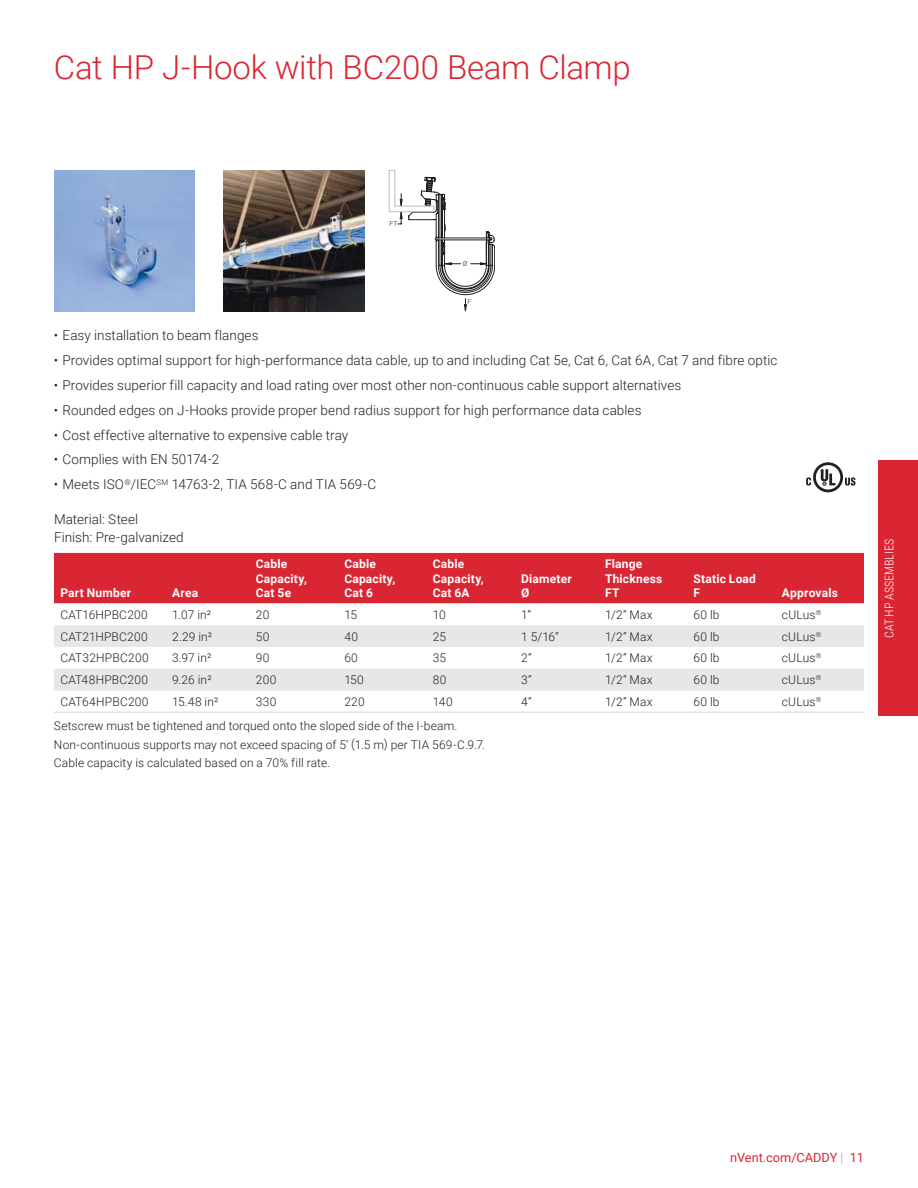
<style>
.page{position:relative;width:918px;height:1188px;background:#fff}
.page>*{position:absolute;margin:0;border:0;box-sizing:border-box;transform-origin:0 0}
.t1{font:300 33px "Roboto";letter-spacing:-.01em;color:#da2632}
.t2{font:300 13.5px/18px "Roboto";letter-spacing:.005em;color:#231f20}
.t3{font:12.75px "Roboto";color:#da2632}
.t4{font:300 12px/18.6px "Roboto";letter-spacing:.01em;color:#231f20}
.t5{font:700 12px/14.4px "Roboto";letter-spacing:.015em;color:#fff}
.t6{font:300 12px "Roboto Condensed";color:#fff}
.t7{font:300 6.9px "Roboto";color:#231f20}
.s1{font-weight:300;color:#90969e}
</style>
<div class="page">
<svg style="left:806px;top:462px;width:49px;height:30px"></svg>
<img style="left:54px;top:170px;width:141px;height:141px">
<img style="left:224px;top:170px;width:141px;height:141px">
<hr style="left:395px;top:170px;width:1px;height:36px;background:#bcbec0">
<hr style="left:389px;top:170px;width:1px;height:42px;background:#bcbec0">
<svg style="left:398px;top:177px;width:97px;height:134px"></svg>
<hr style="left:395px;top:206px;width:39px;height:1px;background:#bcbec0">
<hr style="left:389px;top:211px;width:45px;height:1px;background:#bcbec0">
<div style="left:54px;top:553px;width:810px;height:51px;background:#da2632"></div>
<svg style="left:54px;top:711px;width:810px;height:1px"></svg>
<svg style="left:54px;top:625px;width:810px;height:66px;fill:#e6e7e8"></svg>
<hr style="left:54px;top:712px;width:112px;height:1px;background:#e1e3e6">
<hr style="left:166px;top:712px;width:84px;height:1px;background:#e1e3e6">
<hr style="left:250px;top:712px;width:88px;height:1px;background:#e1e3e6">
<hr style="left:338px;top:712px;width:88px;height:1px;background:#e1e3e6">
<hr style="left:426px;top:712px;width:89px;height:1px;background:#e1e3e6">
<hr style="left:515px;top:712px;width:84px;height:1px;background:#e1e3e6">
<hr style="left:599px;top:712px;width:88px;height:1px;background:#e1e3e6">
<hr style="left:687px;top:712px;width:89px;height:1px;background:#e1e3e6">
<hr style="left:776px;top:712px;width:88px;height:1px;background:#e1e3e6">
<div style="left:878px;top:461px;width:40px;height:255px;background:#da2632"></div>
<h1 class="t1" style="left:54px;top:52px;width:578px">Cat HP J-Hook with BC200 Beam Clamp</h1>
<p class="t7" style="left:390px;top:221px;width:9px">FT</p>
<p class="t7" style="left:463px;top:261px;width:6px">Ø</p>
<p class="t7" style="left:467px;top:299px;width:5px">F</p>
<p class="t2" style="left:54px;top:328px;width:206px">• Easy installation to beam flanges</p>
<p class="t2" style="left:54px;top:352px;width:725px">• Provides optimal support for high-performance data cable, up to and including Cat 5e, Cat 6, Cat 6A, Cat 7 and fibre optic</p>
<p class="t2" style="left:54px;top:377px;width:629px">• Provides superior fill capacity and load rating over most other non-continuous cable support alternatives</p>
<p class="t2" style="left:54px;top:402px;width:589px">• Rounded edges on J-Hooks provide proper bend radius support for high performance data cables</p>
<p class="t2" style="left:54px;top:427px;width:296px">• Cost effective alternative to expensive cable tray</p>
<p class="t2" style="left:54px;top:452px;width:167px">• Complies with EN 50174-2</p>
<p class="t2" style="left:54px;top:476px;width:324px">• Meets ISO<sup>®</sup>/IEC<sup>SM</sup> 14763-2, TIA 568-C and TIA 569-C</p>
<p class="t2" style="left:54px;top:512px;width:131px">Material: Steel<br>Finish: Pre-galvanized</p>
<p class="t5" style="left:60px;top:587px;width:72px">Part Number</p>
<p class="t5" style="left:172px;top:587px;width:28px">Area</p>
<p class="t5" style="left:256px;top:558px;width:53px">Cable<br>Capacity,<br>Cat 5e</p>
<p class="t5" style="left:344px;top:558px;width:53px">Cable<br>Capacity,<br>Cat 6</p>
<p class="t5" style="left:433px;top:558px;width:53px">Cable<br>Capacity,<br>Cat 6A</p>
<p class="t5" style="left:521px;top:572px;width:52px">Diameter<br>Ø</p>
<p class="t5" style="left:605px;top:558px;width:59px">Flange<br>Thickness<br>FT</p>
<p class="t5" style="left:693px;top:572px;width:64px">Static Load<br>F</p>
<p class="t5" style="left:782px;top:587px;width:57px">Approvals</p>
<p class="t4" style="left:60px;top:606px;width:89px">CAT16HPBC200</p>
<p class="t4" style="left:172px;top:606px;width:41px">1.07 in²</p>
<p class="t4" style="left:256px;top:606px;width:15px">20</p>
<p class="t4" style="left:344px;top:606px;width:14px">15</p>
<p class="t4" style="left:433px;top:606px;width:14px">10</p>
<p class="t4" style="left:521px;top:606px;width:11px">1”</p>
<p class="t4" style="left:605px;top:606px;width:49px">1/2” Max</p>
<p class="t4" style="left:694px;top:606px;width:27px">60 lb</p>
<p class="t4" style="left:782px;top:606px;width:41px">cULus<sup>®</sup></p>
<p class="t4" style="left:60px;top:628px;width:89px">CAT21HPBC200</p>
<p class="t4" style="left:172px;top:628px;width:42px">2.29 in²</p>
<p class="t4" style="left:256px;top:628px;width:15px">50</p>
<p class="t4" style="left:344px;top:628px;width:15px">40</p>
<p class="t4" style="left:433px;top:628px;width:15px">25</p>
<p class="t4" style="left:521px;top:628px;width:39px">1 5/16”</p>
<p class="t4" style="left:605px;top:628px;width:49px">1/2” Max</p>
<p class="t4" style="left:693px;top:628px;width:27px">60 lb</p>
<p class="t4" style="left:782px;top:628px;width:41px">cULus<sup>®</sup></p>
<p class="t4" style="left:60px;top:650px;width:90px">CAT32HPBC200</p>
<p class="t4" style="left:172px;top:650px;width:41px">3.97 in²</p>
<p class="t4" style="left:256px;top:650px;width:15px">90</p>
<p class="t4" style="left:344px;top:650px;width:15px">60</p>
<p class="t4" style="left:433px;top:650px;width:15px">35</p>
<p class="t4" style="left:521px;top:650px;width:12px">2”</p>
<p class="t4" style="left:605px;top:650px;width:49px">1/2” Max</p>
<p class="t4" style="left:693px;top:650px;width:27px">60 lb</p>
<p class="t4" style="left:782px;top:650px;width:41px">cULus<sup>®</sup></p>
<p class="t4" style="left:60px;top:671px;width:89px">CAT48HPBC200</p>
<p class="t4" style="left:172px;top:671px;width:41px">9.26 in²</p>
<p class="t4" style="left:256px;top:671px;width:22px">200</p>
<p class="t4" style="left:344px;top:671px;width:21px">150</p>
<p class="t4" style="left:433px;top:671px;width:15px">80</p>
<p class="t4" style="left:521px;top:671px;width:12px">3”</p>
<p class="t4" style="left:605px;top:671px;width:49px">1/2” Max</p>
<p class="t4" style="left:693px;top:671px;width:27px">60 lb</p>
<p class="t4" style="left:782px;top:671px;width:41px">cULus<sup>®</sup></p>
<p class="t4" style="left:60px;top:693px;width:90px">CAT64HPBC200</p>
<p class="t4" style="left:172px;top:693px;width:48px">15.48 in²</p>
<p class="t4" style="left:256px;top:693px;width:22px">330</p>
<p class="t4" style="left:344px;top:693px;width:22px">220</p>
<p class="t4" style="left:433px;top:693px;width:21px">140</p>
<p class="t4" style="left:521px;top:693px;width:12px">4”</p>
<p class="t4" style="left:605px;top:693px;width:49px">1/2” Max</p>
<p class="t4" style="left:693px;top:693px;width:27px">60 lb</p>
<p class="t4" style="left:782px;top:693px;width:41px">cULus<sup>®</sup></p>
<p class="t4" style="left:54px;top:717px;width:433px">Setscrew must be tightened and torqued onto the sloped side of the I-beam.<br>Non-continuous supports may not exceed spacing of 5’ (1.5 m) per TIA 569-C.9.7.<br>Cable capacity is calculated based on a 70% fill rate.</p>
<p class="t6" style="left:882px;top:638px;width:100px;rotate:-90deg">CAT HP ASSEMBLIES</p>
<p class="t3" style="left:730px;top:1152px;width:135px">nVent.com/CADDY <span class="s1">|</span> 11</p>
</div>
